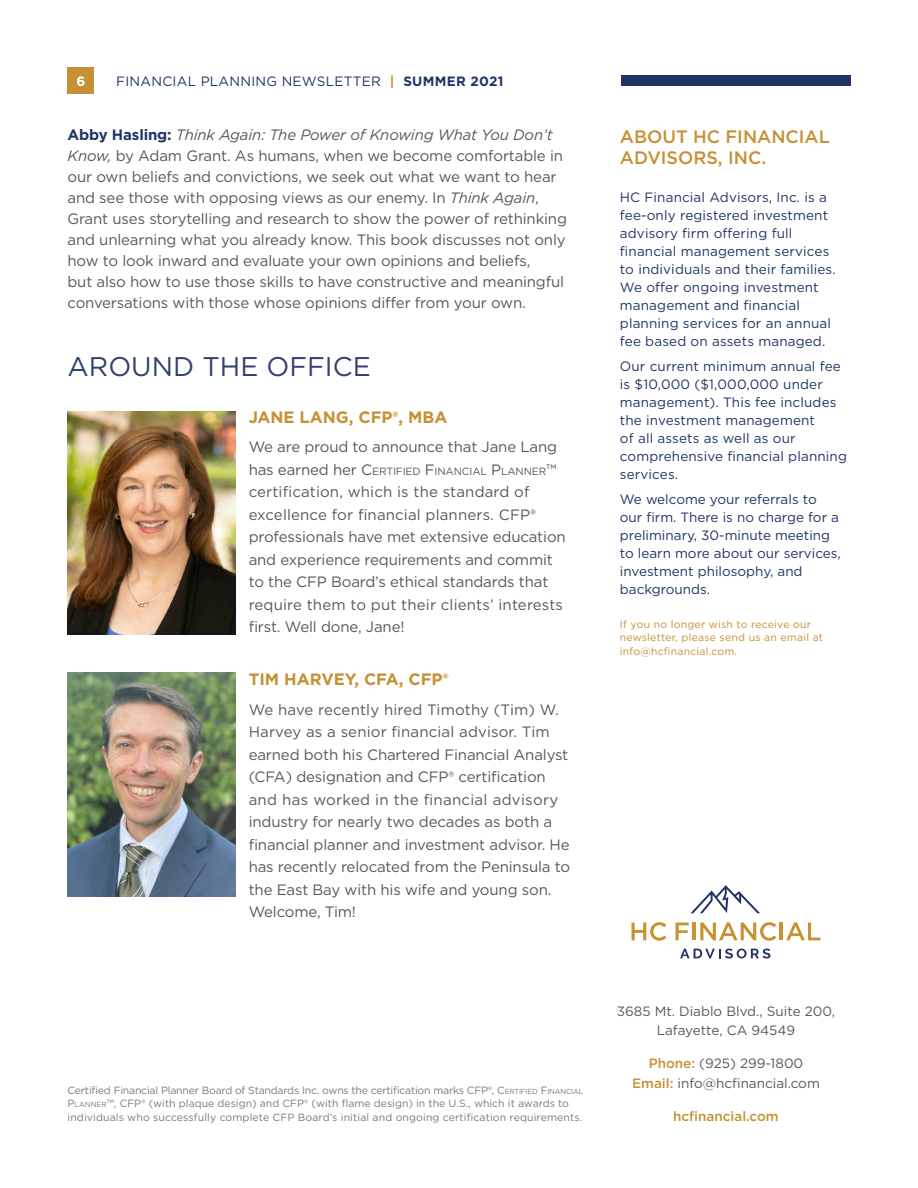
<style>
.page{position:relative;width:918px;height:1188px;background:#fff}
.page>*{position:absolute;margin:0;border:0;box-sizing:border-box;transform-origin:0 0}
.t1{font:27px "Gotham";color:#31406e}
.t2{font:500 18px/21.6px "Gotham";color:#c59134}
.t3{font:700 16.5px "Gotham";color:#c59134}
.t4{font:15px/22.5px "Gotham";letter-spacing:-.01em;color:#57585a}
.t5{font:13.5px/18px "Gotham";letter-spacing:.01em;color:#203465}
.t6{font:13.5px/19.5px "Gotham";color:#57585a;text-align:center}
.t7{font:500 13.5px "Gotham";color:#c59134}
.t8{font:700 13.5px "Gotham";color:#fff}
.t9{font:10.5px/13.5px "Gotham";color:#787a7d}
.t10{font:10.5px/13.5px "Gotham";letter-spacing:.02em;color:#c59134}
.t11{font:10.5px "Gotham";letter-spacing:-.015em;color:#57585a}
.s1{font-weight:700;color:#c59134}
.s2{font-weight:700}
.s3{font-weight:700;color:#203465}
.s4{font-style:italic}
.s5{font-size:15px}
.s6{font-style:inherit}
.s7{font-size:7.35px}
.s8{font-weight:500;color:#c59134}
</style>
<div class="page">
<div style="left:68px;top:68px;width:26px;height:26px;background:#c59134"></div>
<svg style="left:632px;top:922px;width:34px;height:19px"></svg>
<svg style="left:676px;top:923px;width:13px;height:17px"></svg>
<hr style="left:692px;top:923px;width:4px;height:17px;background:#c79233">
<svg style="left:700px;top:922px;width:76px;height:19px"></svg>
<hr style="left:780px;top:923px;width:3px;height:17px;background:#c79233">
<svg style="left:786px;top:922px;width:34px;height:18px"></svg>
<svg style="left:680px;top:949px;width:90px;height:9px"></svg>
<svg style="left:691px;top:885px;width:69px;height:28px"></svg>
<div style="left:621px;top:76px;width:229px;height:10px;background:#203465"></div>
<img style="left:68px;top:411px;width:167px;height:223px">
<img style="left:68px;top:673px;width:167px;height:223px">
<p class="t8" style="left:77px;top:73px;width:10px">6</p>
<p class="t5" style="left:116px;top:72px;width:389px">FINANCIAL PLANNING NEWSLETTER <span class="s1">|</span> <span class="s2">SUMMER 2021</span></p>
<p class="t4" style="left:68px;top:124px;width:501px;line-height:21px"><span class="s3">Abby Hasling:</span> <span class="s4">Think Again: The Power of Knowing What You Don’t Know,</span> by Adam Grant. As humans, when we become comfortable in our own beliefs and convictions, we seek out what we want to hear and see those with opposing views as our enemy. In <span class="s4">Think Again</span>, Grant uses storytelling and research to show the power of rethinking and unlearning what you already know. This book discusses not only how to look inward and evaluate your own opinions and beliefs,<br>but also how to use those skills to have constructive and meaningful conversations with those whose opinions differ from your own.</p>
<p class="t1" style="left:68px;top:350px;width:305px">AROUND THE OFFICE</p>
<p class="t3" style="left:249px;top:406px;width:200px">JANE LANG, CFP®, MBA</p>
<p class="t4" style="left:249px;top:435px;width:310px">We are proud to announce that Jane Lang</p>
<p class="t11" style="left:249px;top:464px;width:309px"><span class="s5">has earned her</span> <span class="s5">C</span>ERTIFIED <span class="s5">F</span> INANCIAL <span class="s5">P</span>LANNER<span class="s5">™</span></p>
<p class="t4" style="left:249px;top:480px;width:319px">certification, which is the standard of excellence for financial planners. CFP® professionals have met extensive education and experience requirements and commit to the CFP Board’s ethical standards that require them to put their clients’ interests first. Well done, Jane!</p>
<p class="t3" style="left:249px;top:669px;width:201px">TIM HARVEY, CFA, CFP®</p>
<p class="t4" style="left:249px;top:698px;width:323px">We have recently hired Timothy (Tim) W.<br>Harvey as a senior financial advisor. Tim earned both his Chartered Financial Analyst (CFA) designation and CFP® certification and has worked in the financial advisory industry for nearly two decades as both a financial planner and investment advisor. He has recently relocated from the Peninsula to the East Bay with his wife and young son.<br>Welcome, Tim!</p>
<p class="t2" style="left:620px;top:125px;width:212px">ABOUT HC FINANCIAL<br>ADVISORS, INC.</p>
<p class="t5" style="left:620px;top:188px;width:217px">HC Financial Advisors, Inc. is a fee-only registered investment advisory firm offering full financial management services to individuals and their families.<br>We offer ongoing investment management and financial planning services for an annual fee based on assets managed.</p>
<p class="t5" style="left:620px;top:357px;width:229px">Our current minimum annual fee is $10,000 ($1,000,000 under management). This fee includes the investment management<br>of all assets as well as our comprehensive financial planning services.</p>
<p class="t5" style="left:620px;top:490px;width:223px">We welcome your referrals to our firm. There is no charge for a preliminary, 30-minute meeting to learn more about our services, investment philosophy, and backgrounds.</p>
<p class="t10" style="left:620px;top:617px;width:205px">If you no longer wish to receive our newsletter, please send us an email at info@hcfinancial.com.</p>
<p class="t9" style="left:68px;top:1083px;width:517px">Certified Financial Planner Board of Standards Inc. owns the certification marks CFP®, <span class="s6">C</span><span class="s7">ERTIFIED</span> <span class="s6">F</span> <span class="s7">INANCIAL<br></span><span class="s6">P</span><span class="s7">LANNER</span>™, CFP® (with plaque design) and CFP® (with flame design) in the U.S., which it awards to individuals who successfully complete CFP Board’s initial and ongoing certification requirements.</p>
<p class="t6" style="left:617px;top:1001px;width:220px">3685 Mt. Diablo Blvd., Suite 200,<br>Lafayette, CA 94549</p>
<p class="t6" style="left:632px;top:1053px;width:189px"><span class="s8">Phone:</span> (925) 299-1800<br><span class="s8">Email:</span> info@hcfinancial.com</p>
<p class="t7" style="left:673px;top:1107px;width:107px">hcfinancial.com</p>
</div>
